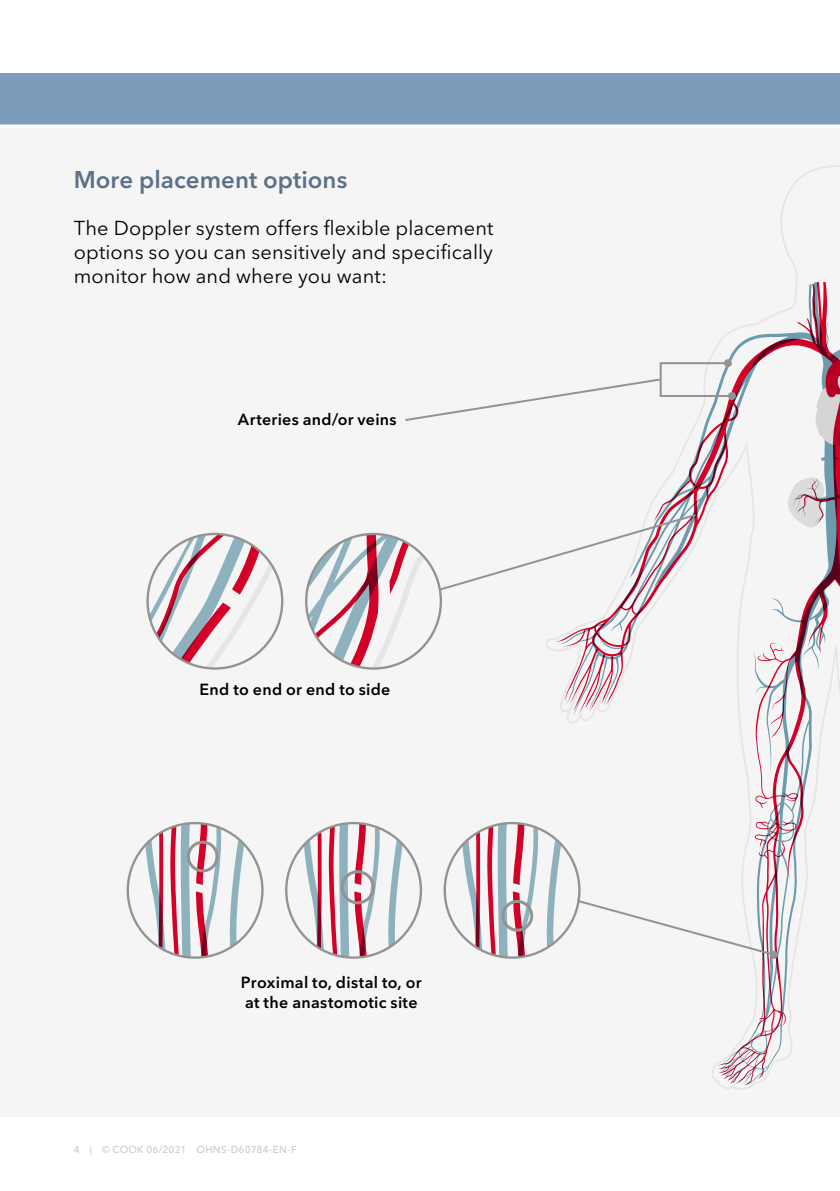
<style>
.page{position:relative;width:840px;height:1191px;background:#fff}
.page>*{position:absolute;margin:0;border:0;box-sizing:border-box;transform-origin:0 0}
.t1{font:600 24px "Avenir Next LT Pro";color:#5a7187}
.t2{font:20px/24px "Avenir Next LT Pro";letter-spacing:.005em;color:#000;text-align:justify}
.t3{font:600 16px/20px "Avenir Next LT Pro";letter-spacing:.02em;color:#000}
.t4{font:500 10px "Avenir Next LT Pro";letter-spacing:.02em;color:#cbcbcb}
</style>
<div class="page">
<div style="left:0;top:124px;width:839px;height:993px;background:#f5f5f5"></div>
<div style="left:0;top:73px;width:839px;height:51px;background:#7c9cbb"></div>
<hr style="left:0;top:124px;width:839px;height:3px;background:#fff">
<svg style="left:560px;top:282px;width:279px;height:804px"></svg>
<div style="left:727px;top:392px;width:8px;height:8px;background:#939393;border-radius:50%"></div>
<svg style="left:147px;top:534px;width:135px;height:134px"></svg>
<svg style="left:306px;top:512px;width:391px;height:156px"></svg>
<svg style="left:405px;top:361px;width:328px;height:61px"></svg>
<div style="left:769px;top:950px;width:8px;height:8px;background:#939393;border-radius:50%"></div>
<svg style="left:128px;top:823px;width:134px;height:134px"></svg>
<svg style="left:286px;top:823px;width:134px;height:134px"></svg>
<svg style="left:444px;top:823px;width:332px;height:134px"></svg>
<div style="left:187px;top:840px;width:31px;height:32px;border:3px solid #939393;border-radius:50%"></div>
<div style="left:501px;top:900px;width:32px;height:31px;border:3px solid #939393;border-radius:50%"></div>
<div style="left:340px;top:870px;width:34px;height:34px;border:3px solid #939393;border-radius:50%"></div>
<p class="t1" style="left:74px;top:165px;width:275px">More placement options</p>
<p class="t2" style="left:74px;top:216px;width:421px">The Doppler system offers flexible placement options so you can sensitively and specifically monitor how and where you want:</p>
<p class="t3" style="left:238px;top:410px;width:160px">Arteries and/or veins</p>
<p class="t3" style="left:199px;top:679px;width:192px">End to end or end to side</p>
<p class="t3" style="left:241px;top:972px;width:182px">Proximal to, distal to, or at the anastomotic site</p>
<p class="t4" style="left:74px;top:1143px;width:224px">4 | © COOK 06/2021 OHNS-D60784-EN-F</p>
</div>
